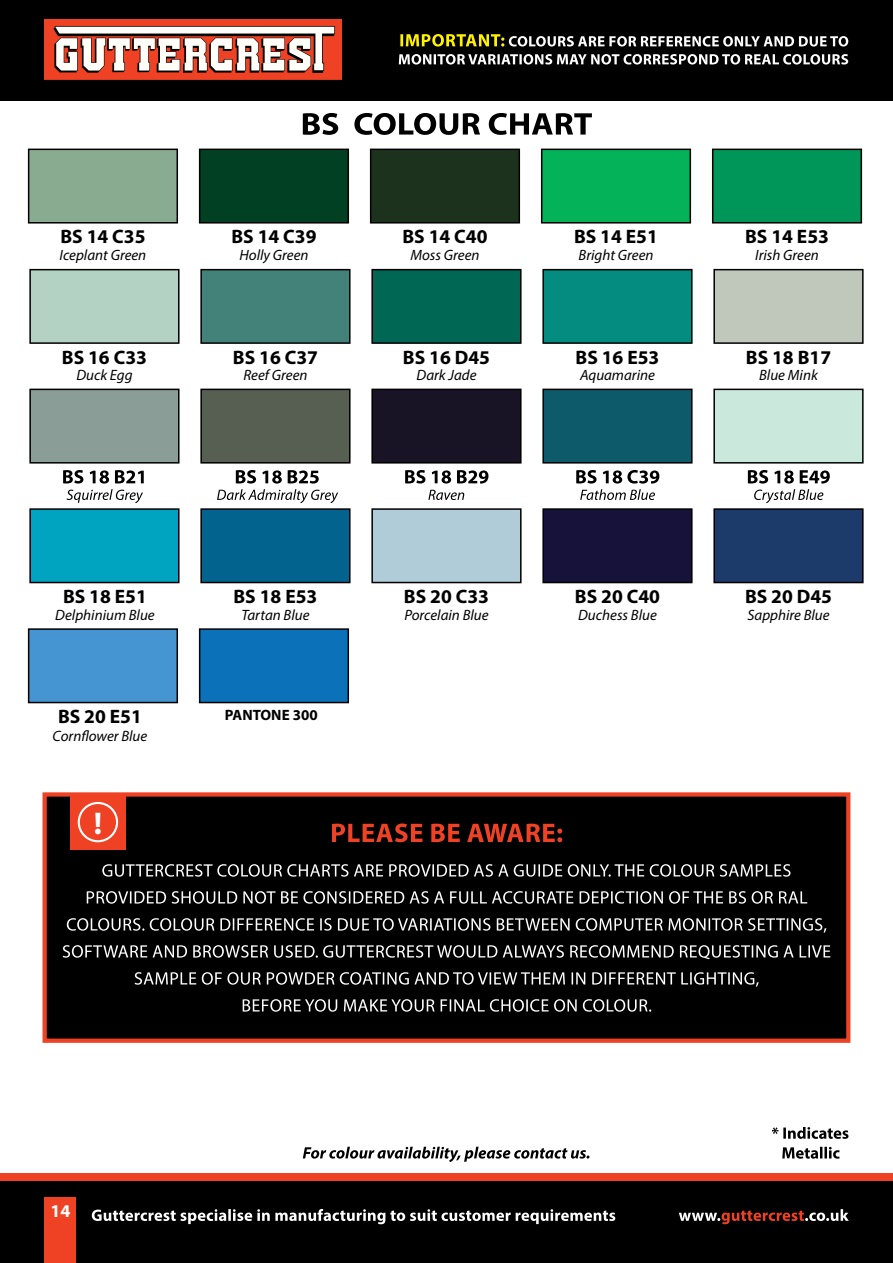
<style>
.page{position:relative;width:893px;height:1263px;background:#fff}
.page>*{position:absolute;margin:0;border:0;box-sizing:border-box;transform-origin:0 0}
.t1{font:700 31.5px "Myriad Pro";color:#fff}
.t2{font:700 19.5px "Myriad Pro";color:#000}
.t3{font:700 18px "Myriad Pro";color:#fff}
.t4{font:italic 15px "Myriad Pro";color:#000}
.t5{font:700 15px "Myriad Pro";color:#000}
</style>
<div class="page">
<div style="left:0;top:1181px;width:893px;height:82px;background:#000"></div>
<div style="left:0;top:1174px;width:893px;height:7px;background:#ef4123"></div>
<svg style="left:92px;top:1209px;width:523px;height:15px"></svg>
<svg style="left:679px;top:1209px;width:170px;height:15px"></svg>
<div style="left:45px;top:1197px;width:31px;height:66px;background:#ef4123"></div>
<div style="left:0;top:0;width:893px;height:101px;background:#000"></div>
<div style="left:44px;top:19px;width:298px;height:61px;background:#ef4123"></div>
<svg style="left:54px;top:26px;width:281px;height:47px"></svg>
<div style="left:43px;top:17px;width:301px;height:64px;border:2px solid #000"></div>
<div style="left:30px;top:270px;width:149px;height:73px;background:#b3d2c3"></div>
<div style="left:29px;top:269px;width:151px;height:75px;border:2px solid #000"></div>
<div style="left:201px;top:270px;width:149px;height:73px;background:#438278"></div>
<div style="left:200px;top:269px;width:151px;height:75px;border:2px solid #000"></div>
<div style="left:372px;top:270px;width:149px;height:73px;background:#006755"></div>
<div style="left:371px;top:269px;width:151px;height:75px;border:2px solid #000"></div>
<div style="left:543px;top:270px;width:149px;height:73px;background:#058c81"></div>
<div style="left:542px;top:269px;width:151px;height:75px;border:2px solid #000"></div>
<div style="left:714px;top:270px;width:149px;height:73px;background:#c0c7bb"></div>
<div style="left:713px;top:269px;width:151px;height:75px;border:2px solid #000"></div>
<div style="left:30px;top:389px;width:149px;height:74px;background:#8a9d97"></div>
<div style="left:29px;top:389px;width:151px;height:75px;border:2px solid #000"></div>
<div style="left:201px;top:389px;width:149px;height:74px;background:#575e52"></div>
<div style="left:200px;top:389px;width:151px;height:75px;border:2px solid #000"></div>
<div style="left:372px;top:389px;width:149px;height:74px;background:#181426"></div>
<div style="left:371px;top:389px;width:151px;height:75px;border:2px solid #000"></div>
<div style="left:543px;top:389px;width:149px;height:74px;background:#0d5b6a"></div>
<div style="left:542px;top:389px;width:151px;height:75px;border:2px solid #000"></div>
<div style="left:714px;top:389px;width:149px;height:74px;background:#cbe8dd"></div>
<div style="left:713px;top:389px;width:151px;height:75px;border:2px solid #000"></div>
<svg style="left:63px;top:470px;width:81px;height:33px"></svg>
<svg style="left:217px;top:470px;width:121px;height:33px"></svg>
<svg style="left:428px;top:490px;width:36px;height:10px"></svg>
<svg style="left:405px;top:470px;width:83px;height:14px"></svg>
<svg style="left:576px;top:470px;width:83px;height:30px"></svg>
<svg style="left:748px;top:470px;width:82px;height:33px"></svg>
<div style="left:30px;top:509px;width:149px;height:73px;background:#00a3c0"></div>
<div style="left:29px;top:508px;width:151px;height:75px;border:2px solid #000"></div>
<div style="left:201px;top:509px;width:149px;height:73px;background:#02648e"></div>
<div style="left:200px;top:508px;width:151px;height:75px;border:2px solid #000"></div>
<div style="left:372px;top:509px;width:149px;height:73px;background:#b0ccd8"></div>
<div style="left:371px;top:508px;width:151px;height:75px;border:2px solid #000"></div>
<div style="left:543px;top:509px;width:149px;height:73px;background:#161239"></div>
<div style="left:542px;top:508px;width:151px;height:75px;border:2px solid #000"></div>
<div style="left:714px;top:509px;width:149px;height:73px;background:#1c3a6a"></div>
<div style="left:713px;top:508px;width:151px;height:75px;border:2px solid #000"></div>
<div style="left:29px;top:629px;width:148px;height:73px;background:#4495d1"></div>
<div style="left:28px;top:628px;width:150px;height:75px;border:2px solid #000"></div>
<div style="left:200px;top:629px;width:148px;height:73px;background:#0b72ba"></div>
<div style="left:199px;top:628px;width:150px;height:75px;border:2px solid #000"></div>
<div style="left:29px;top:149px;width:148px;height:74px;background:#89ab8f"></div>
<div style="left:28px;top:149px;width:150px;height:75px;border:2px solid #000"></div>
<div style="left:200px;top:149px;width:148px;height:74px;background:#024023"></div>
<div style="left:199px;top:149px;width:150px;height:75px;border:2px solid #000"></div>
<div style="left:371px;top:149px;width:148px;height:74px;background:#1c321d"></div>
<div style="left:370px;top:149px;width:150px;height:75px;border:2px solid #000"></div>
<div style="left:542px;top:149px;width:148px;height:74px;background:#04b259"></div>
<div style="left:541px;top:149px;width:150px;height:75px;border:2px solid #000"></div>
<div style="left:713px;top:149px;width:148px;height:74px;background:#009559"></div>
<div style="left:712px;top:149px;width:150px;height:75px;border:2px solid #000"></div>
<svg style="left:303px;top:113px;width:289px;height:22px"></svg>
<svg style="left:782px;top:1147px;width:58px;height:12px"></svg>
<svg style="left:772px;top:1127px;width:76px;height:12px"></svg>
<div style="left:43px;top:792px;width:807px;height:251px;background:#000;border:4px solid #ef4123"></div>
<svg style="left:243px;top:999px;width:408px;height:13px"></svg>
<svg style="left:135px;top:972px;width:624px;height:15px"></svg>
<svg style="left:63px;top:945px;width:767px;height:14px"></svg>
<svg style="left:67px;top:918px;width:759px;height:15px"></svg>
<svg style="left:87px;top:891px;width:720px;height:13px"></svg>
<svg style="left:102px;top:864px;width:688px;height:13px"></svg>
<svg style="left:332px;top:823px;width:230px;height:19px"></svg>
<div style="left:70px;top:794px;width:56px;height:56px;background:#ef4123"></div>
<div style="left:78px;top:802px;width:40px;height:40px;border:2px solid #fff;border-radius:50%"></div>
<svg style="left:399px;top:54px;width:449px;height:11px"></svg>
<svg style="left:400px;top:34px;width:448px;height:13px"></svg>
<svg style="left:303px;top:1147px;width:286px;height:15px"></svg>
<h2 class="t2" style="left:60px;top:224px;width:87px">BS 14 C35</h2>
<p class="t4" style="left:60px;top:245px;width:88px">Iceplant Green</p>
<h2 class="t2" style="left:231px;top:224px;width:87px">BS 14 C39</h2>
<p class="t4" style="left:239px;top:245px;width:71px">Holly Green</p>
<h2 class="t2" style="left:402px;top:224px;width:87px">BS 14 C40</h2>
<p class="t4" style="left:410px;top:245px;width:71px">Moss Green</p>
<h2 class="t2" style="left:574px;top:224px;width:85px">BS 14 E51</h2>
<p class="t4" style="left:579px;top:245px;width:76px">Bright Green</p>
<h2 class="t2" style="left:745px;top:224px;width:85px">BS 14 E53</h2>
<p class="t4" style="left:755px;top:245px;width:65px">Irish Green</p>
<h2 class="t2" style="left:62px;top:344px;width:87px">BS 16 C33</h2>
<p class="t4" style="left:76px;top:366px;width:58px">Duck Egg</p>
<h2 class="t2" style="left:233px;top:344px;width:87px">BS 16 C37</h2>
<p class="t4" style="left:243px;top:366px;width:66px">Reef Green</p>
<h2 class="t2" style="left:403px;top:344px;width:89px">BS 16 D45</h2>
<p class="t4" style="left:416px;top:366px;width:61px">Dark Jade</p>
<h2 class="t2" style="left:576px;top:344px;width:85px">BS 16 E53</h2>
<p class="t4" style="left:580px;top:366px;width:76px">Aquamarine</p>
<h2 class="t2" style="left:746px;top:344px;width:87px">BS 18 B17</h2>
<p class="t4" style="left:759px;top:366px;width:60px">Blue Mink</p>
<h2 class="t2" style="left:63px;top:584px;width:85px">BS 18 E51</h2>
<p class="t4" style="left:55px;top:605px;width:101px">Delphinium Blue</p>
<h2 class="t2" style="left:234px;top:584px;width:85px">BS 18 E53</h2>
<p class="t4" style="left:241px;top:605px;width:70px">Tartan Blue</p>
<h2 class="t2" style="left:404px;top:584px;width:87px">BS 20 C33</h2>
<p class="t4" style="left:404px;top:605px;width:86px">Porcelain Blue</p>
<h2 class="t2" style="left:575px;top:584px;width:87px">BS 20 C40</h2>
<p class="t4" style="left:578px;top:605px;width:80px">Duchess Blue</p>
<h2 class="t2" style="left:745px;top:584px;width:89px">BS 20 D45</h2>
<p class="t4" style="left:747px;top:605px;width:84px">Sapphire Blue</p>
<h2 class="t2" style="left:58px;top:704px;width:85px">BS 20 E51</h2>
<p class="t4" style="left:53px;top:727px;width:96px">Cornflower Blue</p>
<p class="t5" style="left:225px;top:705px;width:94px">PANTONE 300</p>
<h1 class="t1" style="left:94px;top:803px;width:10px">!</h1>
<p class="t3" style="left:50px;top:1199px;width:21px">14</p>
</div>
